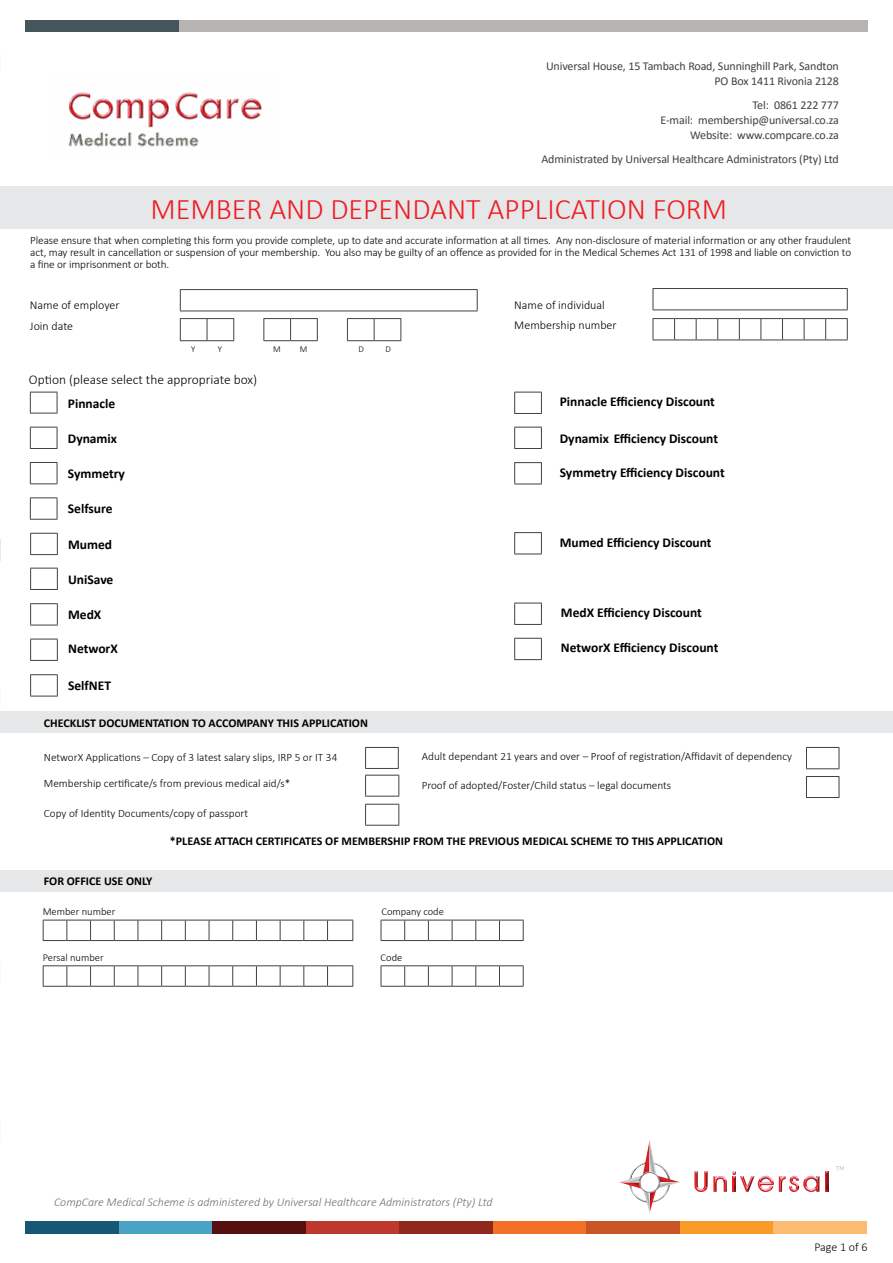
<style>
.page{position:relative;width:893px;height:1263px;background:#fff}
.page>*{position:absolute;margin:0;border:0;box-sizing:border-box;transform-origin:0 0}
.t1{font:300 30px "Calibri";color:#ed1d24}
.t2{font:700 13.5px "Calibri";color:#000}
.t3{font:300 13.5px "Calibri";color:#000}
.t4{font:12px/15px "Calibri";letter-spacing:-.01em;color:#414042;text-align:right}
.t5{font:700 12px "Calibri";color:#000}
.t6{font:italic 300 12px "Calibri";color:#6e6f72}
.t7{font:300 12px "Calibri";color:#000}
.t8{font:300 11.25px/12px "Calibri";color:#000;text-align:justify}
.t9{font:300 10.5px "Calibri";color:#000}
.t10{font:300 9px "Calibri";color:#000}
</style>
<div class="page">
<div style="left:26px;top:20px;width:153px;height:11px;background:#46555b"></div>
<div style="left:179px;top:20px;width:688px;height:11px;background:#b7b5b3"></div>
<div style="left:0;top:870px;width:893px;height:21px;background:#e6e7e8"></div>
<div style="left:0;top:711px;width:893px;height:22px;background:#e6e7e8"></div>
<svg style="left:180px;top:318px;width:54px;height:23px"></svg>
<svg style="left:653px;top:318px;width:195px;height:23px"></svg>
<svg style="left:263px;top:318px;width:55px;height:23px"></svg>
<svg style="left:347px;top:318px;width:54px;height:23px"></svg>
<svg style="left:30px;top:392px;width:28px;height:22px"></svg>
<svg style="left:30px;top:427px;width:28px;height:22px"></svg>
<svg style="left:30px;top:462px;width:28px;height:22px"></svg>
<svg style="left:30px;top:497px;width:28px;height:23px"></svg>
<svg style="left:30px;top:533px;width:28px;height:22px"></svg>
<svg style="left:30px;top:568px;width:28px;height:22px"></svg>
<svg style="left:30px;top:674px;width:28px;height:23px"></svg>
<hr style="left:365px;top:747px;width:34px;height:1px;background:#414042">
<svg style="left:365px;top:748px;width:1px;height:20px"></svg>
<svg style="left:398px;top:748px;width:1px;height:20px"></svg>
<hr style="left:365px;top:768px;width:34px;height:1px;background:#414042">
<hr style="left:365px;top:775px;width:34px;height:1px;background:#414042">
<svg style="left:365px;top:775px;width:1px;height:21px"></svg>
<svg style="left:398px;top:775px;width:1px;height:21px"></svg>
<hr style="left:365px;top:796px;width:34px;height:1px;background:#414042">
<hr style="left:365px;top:804px;width:34px;height:1px;background:#414042">
<svg style="left:365px;top:804px;width:1px;height:21px"></svg>
<svg style="left:398px;top:804px;width:1px;height:21px"></svg>
<hr style="left:365px;top:825px;width:34px;height:1px;background:#414042">
<svg style="left:43px;top:920px;width:310px;height:21px"></svg>
<svg style="left:43px;top:965px;width:310px;height:22px"></svg>
<svg style="left:381px;top:920px;width:143px;height:21px"></svg>
<svg style="left:381px;top:965px;width:143px;height:22px"></svg>
<div style="left:0;top:186px;width:893px;height:43px;background:#e6e7e8"></div>
<svg style="left:514px;top:427px;width:28px;height:22px"></svg>
<svg style="left:514px;top:392px;width:28px;height:22px"></svg>
<svg style="left:514px;top:462px;width:28px;height:23px"></svg>
<svg style="left:514px;top:532px;width:28px;height:23px"></svg>
<img style="left:68px;top:92px;width:194px;height:55px">
<svg style="left:0;top:539px;width:1px;height:21px"></svg>
<hr style="left:653px;top:288px;width:195px;height:1px;background:#414042">
<svg style="left:653px;top:289px;width:1px;height:20px"></svg>
<svg style="left:847px;top:289px;width:1px;height:20px"></svg>
<hr style="left:653px;top:309px;width:195px;height:1px;background:#414042">
<hr style="left:180px;top:289px;width:298px;height:1px;background:#414042">
<svg style="left:180px;top:290px;width:1px;height:21px"></svg>
<svg style="left:477px;top:290px;width:1px;height:21px"></svg>
<hr style="left:180px;top:311px;width:298px;height:1px;background:#414042">
<svg style="left:30px;top:603px;width:28px;height:23px"></svg>
<svg style="left:30px;top:639px;width:28px;height:22px"></svg>
<svg style="left:514px;top:603px;width:28px;height:22px"></svg>
<svg style="left:514px;top:638px;width:28px;height:22px"></svg>
<div style="left:25px;top:1221px;width:94px;height:13px;background:#185676"></div>
<div style="left:119px;top:1221px;width:93px;height:13px;background:#4aa3c4"></div>
<div style="left:212px;top:1221px;width:94px;height:13px;background:#55100f"></div>
<div style="left:306px;top:1221px;width:93px;height:13px;background:#be382e"></div>
<div style="left:399px;top:1221px;width:94px;height:13px;background:#8f281d"></div>
<div style="left:493px;top:1221px;width:93px;height:13px;background:#f37029"></div>
<div style="left:586px;top:1221px;width:94px;height:13px;background:#c95527"></div>
<div style="left:680px;top:1221px;width:94px;height:13px;background:#f99b28"></div>
<div style="left:774px;top:1221px;width:93px;height:13px;background:#fcbb72"></div>
<hr style="left:806px;top:747px;width:33px;height:1px;background:#414042">
<svg style="left:806px;top:748px;width:1px;height:20px"></svg>
<svg style="left:839px;top:748px;width:1px;height:20px"></svg>
<hr style="left:806px;top:768px;width:33px;height:1px;background:#414042">
<hr style="left:806px;top:776px;width:33px;height:1px;background:#414042">
<svg style="left:806px;top:777px;width:1px;height:20px"></svg>
<svg style="left:839px;top:777px;width:1px;height:20px"></svg>
<hr style="left:806px;top:797px;width:33px;height:1px;background:#414042">
<svg style="left:694px;top:1171px;width:33px;height:21px"></svg>
<svg style="left:825px;top:1171px;width:3px;height:20px"></svg>
<svg style="left:733px;top:1171px;width:86px;height:21px"></svg>
<svg style="left:619px;top:1140px;width:61px;height:72px"></svg>
<svg style="left:836px;top:1166px;width:8px;height:4px"></svg>
<p class="t4" style="left:546px;top:58px;width:294px">Universal House, 15 Tambach Road, Sunninghill Park, Sandton<br>PO Box 1411 Rivonia 2128</p>
<p class="t4" style="left:660px;top:97px;width:180px">Tel: 0861 222 777<br>E-mail: membership@universal.co.za<br>Website: www.compcare.co.za</p>
<p class="t4" style="left:541px;top:151px;width:299px">Administrated by Universal Healthcare Administrators (Pty) Ltd</p>
<h1 class="t1" style="left:151px;top:190px;width:578px">MEMBER AND DEPENDANT APPLICATION FORM</h1>
<p class="t8" style="left:30px;top:234px;width:822px">Please ensure that when completing this form you provide complete, up to date and accurate information at all times. Any non-disclosure of material information or any other fraudulent act, may result in cancellation or suspension of your membership. You also may be guilty of an offence as provided for in the Medical Schemes Act 131 of 1998 and liable on conviction to a fine or imprisonment or both.</p>
<p class="t7" style="left:30px;top:297px;width:91px">Name of employer</p>
<p class="t7" style="left:514px;top:297px;width:92px">Name of individual</p>
<p class="t7" style="left:30px;top:319px;width:45px">Join date</p>
<p class="t7" style="left:514px;top:318px;width:104px">Membership number</p>
<p class="t10" style="left:191px;top:343px;width:6px">Y</p>
<p class="t10" style="left:218px;top:343px;width:6px">Y</p>
<p class="t10" style="left:273px;top:343px;width:9px">M</p>
<p class="t10" style="left:300px;top:343px;width:9px">M</p>
<p class="t10" style="left:359px;top:343px;width:7px">D</p>
<p class="t10" style="left:385px;top:343px;width:7px">D</p>
<p class="t3" style="left:29px;top:371px;width:230px">Option (please select the appropriate box)</p>
<p class="t2" style="left:68px;top:394px;width:49px">Pinnacle</p>
<p class="t2" style="left:68px;top:429px;width:51px">Dynamix</p>
<p class="t2" style="left:68px;top:464px;width:59px">Symmetry</p>
<p class="t2" style="left:68px;top:499px;width:46px">Selfsure</p>
<p class="t2" style="left:68px;top:535px;width:46px">Mumed</p>
<p class="t2" style="left:68px;top:570px;width:47px">UniSave</p>
<p class="t2" style="left:560px;top:392px;width:157px">Pinnacle Efficiency Discount</p>
<p class="t2" style="left:560px;top:429px;width:160px">Dynamix Efficiency Discount</p>
<p class="t2" style="left:560px;top:463px;width:166px">Symmetry Efficiency Discount</p>
<p class="t2" style="left:560px;top:533px;width:153px">Mumed Efficiency Discount</p>
<p class="t2" style="left:68px;top:605px;width:35px">MedX</p>
<p class="t2" style="left:68px;top:639px;width:51px">NetworX</p>
<p class="t2" style="left:68px;top:676px;width:44px">SelfNET</p>
<p class="t5" style="left:44px;top:714px;width:326px">CHECKLIST DOCUMENTATION TO ACCOMPANY THIS APPLICATION</p>
<p class="t2" style="left:561px;top:603px;width:143px">MedX Efficiency Discount</p>
<p class="t2" style="left:561px;top:638px;width:159px">NetworX Efficiency Discount</p>
<p class="t8" style="left:422px;top:750px;width:372px">Adult dependant 21 years and over – Proof of registration/Affidavit of dependency</p>
<p class="t8" style="left:422px;top:779px;width:251px">Proof of adopted/Foster/Child status – legal documents</p>
<p class="t8" style="left:44px;top:751px;width:295px">NetworX Applications – Copy of 3 latest salary slips, IRP 5 or IT 34</p>
<p class="t8" style="left:44px;top:778px;width:248px">Membership certificate/s from previous medical aid/s*</p>
<p class="t8" style="left:44px;top:807px;width:206px">Copy of Identity Documents/copy of passport</p>
<p class="t5" style="left:170px;top:833px;width:555px">*PLEASE ATTACH CERTIFICATES OF MEMBERSHIP FROM THE PREVIOUS MEDICAL SCHEME TO THIS APPLICATION</p>
<p class="t5" style="left:44px;top:873px;width:110px">FOR OFFICE USE ONLY</p>
<p class="t9" style="left:43px;top:905px;width:74px">Member number</p>
<p class="t9" style="left:381px;top:905px;width:64px">Company code</p>
<p class="t9" style="left:43px;top:950px;width:62px">Persal number</p>
<p class="t9" style="left:381px;top:950px;width:23px">Code</p>
<p class="t6" style="left:54px;top:1194px;width:440px">CompCare Medical Scheme is administered by Universal Healthcare Administrators (Pty) Ltd</p>
<p class="t7" style="left:814px;top:1240px;width:55px">Page 1 of 6</p>
</div>
